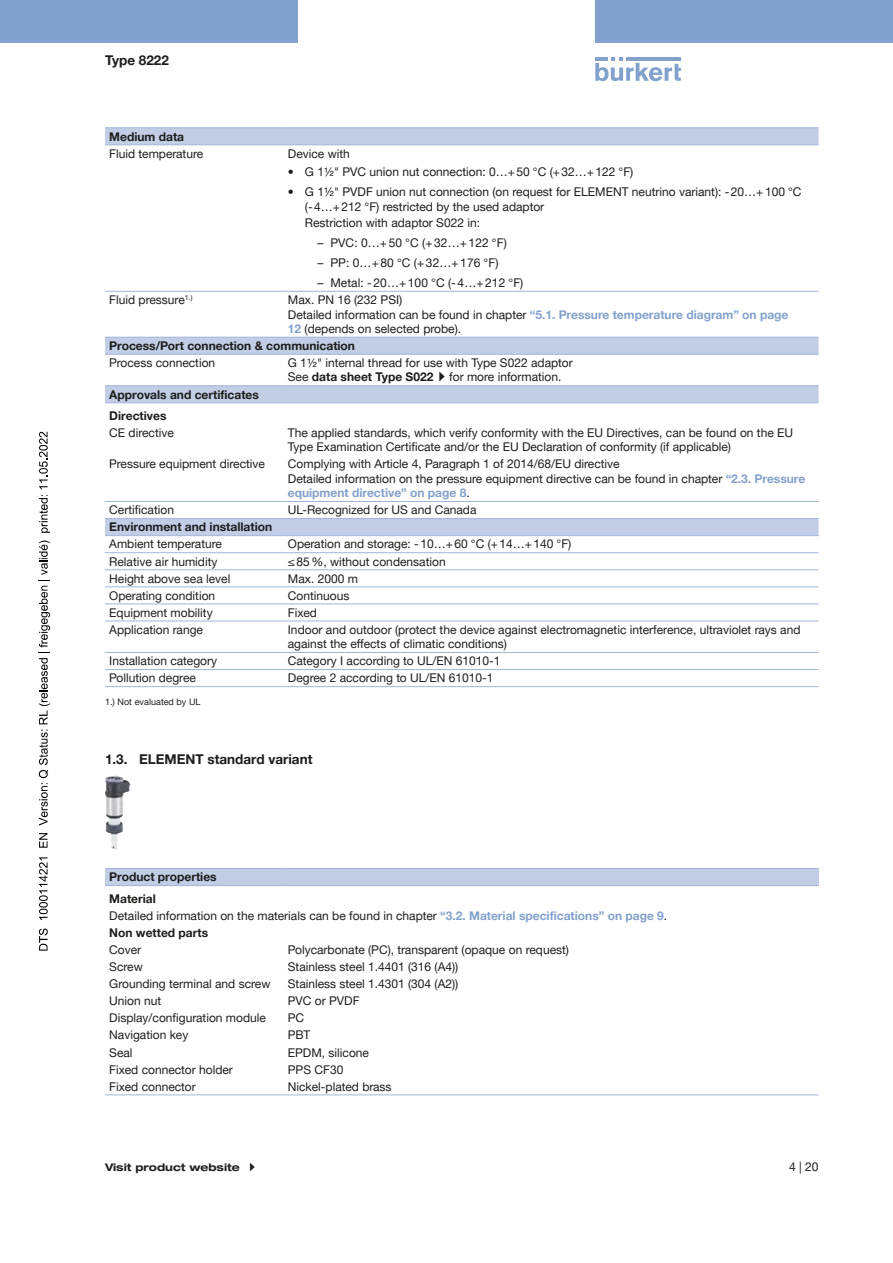
<style>
.page{position:relative;width:893px;height:1263px;background:#fff}
.page>*{position:absolute;margin:0;border:0;box-sizing:border-box;transform-origin:0 0}
.t1{font:700 13.5px "Helvetica Neue LTW1 G";color:#1d1d1b}
.t2{font:12px/14.4px "Helvetica Neue LTW1 G";color:#1d1d1b}
.t3{font:700 12px/21.3px "Helvetica Neue LTW1 G";color:#1d1d1b}
.t4{font:700 expanded 10.5px "Helvetica Neue LTW1 G";color:#1d1d1b}
.t5{font:9px "Helvetica Neue LTW1 G";letter-spacing:.005em;color:#1d1d1b}
.s1{font-weight:700;color:#82a1cc}
.s2{font-weight:700}
</style>
<div class="page">
<svg style="left:595px;top:57px;width:86px;height:24px"></svg>
<hr style="left:626px;top:57px;width:55px;height:4px;background:#82a1cc">
<div style="left:0;top:0;width:298px;height:42px;background:#82a1cc"></div>
<div style="left:595px;top:0;width:298px;height:42px;background:#82a1cc"></div>
<svg style="left:105px;top:128px;width:714px;height:407px"></svg>
<hr style="left:105px;top:518px;width:179px;height:1px;background:#a1b7d9">
<hr style="left:284px;top:518px;width:535px;height:1px;background:#a1b7d9">
<hr style="left:105px;top:291px;width:179px;height:1px;background:#a1b7d9">
<hr style="left:284px;top:291px;width:535px;height:1px;background:#a1b7d9">
<hr style="left:105px;top:337px;width:179px;height:1px;background:#a1b7d9">
<hr style="left:284px;top:337px;width:535px;height:1px;background:#a1b7d9">
<hr style="left:105px;top:385px;width:179px;height:1px;background:#a1b7d9">
<hr style="left:284px;top:385px;width:535px;height:1px;background:#a1b7d9">
<hr style="left:105px;top:587px;width:179px;height:1px;background:#a1b7d9">
<hr style="left:284px;top:587px;width:535px;height:1px;background:#a1b7d9">
<hr style="left:105px;top:569px;width:179px;height:1px;background:#a1b7d9">
<hr style="left:284px;top:569px;width:535px;height:1px;background:#a1b7d9">
<hr style="left:105px;top:604px;width:179px;height:1px;background:#a1b7d9">
<hr style="left:284px;top:604px;width:535px;height:1px;background:#a1b7d9">
<hr style="left:105px;top:621px;width:179px;height:1px;background:#a1b7d9">
<hr style="left:284px;top:621px;width:535px;height:1px;background:#a1b7d9">
<hr style="left:105px;top:652px;width:179px;height:1px;background:#a1b7d9">
<hr style="left:284px;top:652px;width:535px;height:1px;background:#a1b7d9">
<hr style="left:105px;top:669px;width:179px;height:1px;background:#a1b7d9">
<hr style="left:284px;top:669px;width:535px;height:1px;background:#a1b7d9">
<hr style="left:105px;top:145px;width:179px;height:1px;background:#a1b7d9">
<hr style="left:284px;top:145px;width:535px;height:1px;background:#a1b7d9">
<hr style="left:105px;top:686px;width:179px;height:1px;background:#a1b7d9">
<hr style="left:105px;top:501px;width:179px;height:1px;background:#a1b7d9">
<hr style="left:284px;top:501px;width:535px;height:1px;background:#a1b7d9">
<hr style="left:105px;top:354px;width:179px;height:1px;background:#a1b7d9">
<hr style="left:284px;top:354px;width:535px;height:1px;background:#a1b7d9">
<hr style="left:105px;top:535px;width:179px;height:1px;background:#a1b7d9">
<hr style="left:284px;top:535px;width:535px;height:1px;background:#a1b7d9">
<hr style="left:105px;top:403px;width:179px;height:1px;background:#a1b7d9">
<hr style="left:284px;top:403px;width:535px;height:1px;background:#a1b7d9">
<hr style="left:105px;top:127px;width:179px;height:1px;background:#a1b7d9">
<hr style="left:284px;top:127px;width:535px;height:1px;background:#a1b7d9">
<hr style="left:105px;top:552px;width:179px;height:1px;background:#a1b7d9">
<hr style="left:284px;top:552px;width:535px;height:1px;background:#a1b7d9">
<hr style="left:284px;top:686px;width:535px;height:1px;background:#a1b7d9">
<img style="left:105px;top:775px;width:26px;height:75px">
<div style="left:105px;top:868px;width:714px;height:17px;background:#c1cee6"></div>
<hr style="left:105px;top:868px;width:179px;height:1px;background:#a1b7d9">
<hr style="left:284px;top:868px;width:535px;height:1px;background:#a1b7d9">
<hr style="left:105px;top:1094px;width:179px;height:1px;background:#a1b7d9">
<hr style="left:105px;top:885px;width:179px;height:1px;background:#a1b7d9">
<hr style="left:284px;top:885px;width:535px;height:1px;background:#a1b7d9">
<hr style="left:284px;top:1094px;width:535px;height:1px;background:#a1b7d9">
<svg style="left:39px;top:928px;width:9px;height:23px"></svg>
<svg style="left:39px;top:857px;width:9px;height:63px"></svg>
<svg style="left:39px;top:833px;width:9px;height:15px"></svg>
<svg style="left:39px;top:540px;width:11px;height:285px"></svg>
<svg style="left:39px;top:495px;width:11px;height:38px"></svg>
<svg style="left:39px;top:432px;width:9px;height:57px"></svg>
<svg style="left:439px;top:372px;width:6px;height:10px"></svg>
<p class="t1" style="left:105px;top:52px;width:65px">Type 8222</p>
<p class="t3" style="left:109px;top:126px;width:76px">Medium data</p>
<p class="t2" style="left:109px;top:146px;width:96px">Fluid temperature</p>
<p class="t2" style="left:288px;top:146px;width:63px">Device with</p>
<p class="t2" style="left:288px;top:164px;width:347px">• G 1½" PVC union nut connection: 0…+50 °C (+32…+122 °F)</p>
<p class="t2" style="left:305px;top:183px;width:498px;line-height:15.8px;text-indent:-17px">• G 1½" PVDF union nut connection (on request for ELEMENT neutrino variant): -20…+100 °C (-4…+212 °F) restricted by the used adaptor<br>Restriction with adaptor S022 in:</p>
<p class="t2" style="left:318px;top:235px;width:191px">– PVC: 0…+50 °C (+32…+122 °F)</p>
<p class="t2" style="left:318px;top:255px;width:182px">– PP: 0…+80 °C (+32…+176 °F)</p>
<p class="t2" style="left:318px;top:275px;width:207px">– Metal: -20…+100 °C (-4…+212 °F)</p>
<p class="t2" style="left:109px;top:293px;width:85px">Fluid pressure<sup>1.)</sup></p>
<p class="t2" style="left:288px;top:293px;width:502px">Max. PN 16 (232 PSI)<br>Detailed information can be found in chapter <span class="s1">“5.1. Pressure temperature diagram” on page<br>12</span> (depends on selected probe).</p>
<p class="t3" style="left:109px;top:335px;width:247px">Process/Port connection &amp; communication</p>
<p class="t2" style="left:109px;top:355px;width:107px">Process connection</p>
<p class="t2" style="left:288px;top:355px;width:286px">G 1½" internal thread for use with Type S022 adaptor<br>See <span class="s2">data sheet Type S022</span></p>
<p class="t2" style="left:449px;top:370px;width:114px">for more information.</p>
<p class="t3" style="left:109px;top:384px;width:151px">Approvals and certificates<br>Directives</p>
<p class="t2" style="left:109px;top:425px;width:66px">CE directive</p>
<p class="t2" style="left:288px;top:425px;width:507px">The applied standards, which verify conformity with the EU Directives, can be found on the EU<br>Type Examination Certificate and/or the EU Declaration of conformity (if applicable)</p>
<p class="t2" style="left:109px;top:457px;width:157px">Pressure equipment directive</p>
<p class="t2" style="left:288px;top:457px;width:519px">Complying with Article 4, Paragraph 1 of 2014/68/EU directive<br>Detailed information on the pressure equipment directive can be found in chapter <span class="s1">“2.3. Pressure equipment directive” on page 8</span>.</p>
<p class="t2" style="left:109px;top:503px;width:66px">Certification</p>
<p class="t2" style="left:288px;top:503px;width:190px">UL-Recognized for US and Canada</p>
<p class="t3" style="left:109px;top:516px;width:164px">Environment and installation</p>
<p class="t2" style="left:109px;top:537px;width:114px">Ambient temperature</p>
<p class="t2" style="left:288px;top:537px;width:285px">Operation and storage: -10…+60 °C (+14…+140 °F)</p>
<p class="t2" style="left:109px;top:554px;width:110px">Relative air humidity</p>
<p class="t2" style="left:288px;top:554px;width:159px">≤85%, without condensation</p>
<p class="t2" style="left:109px;top:571px;width:123px">Height above sea level</p>
<p class="t2" style="left:288px;top:571px;width:72px">Max. 2000 m</p>
<p class="t2" style="left:109px;top:588px;width:107px">Operating condition</p>
<p class="t2" style="left:288px;top:588px;width:63px">Continuous</p>
<p class="t2" style="left:109px;top:605px;width:105px">Equipment mobility</p>
<p class="t2" style="left:288px;top:605px;width:31px">Fixed</p>
<p class="t2" style="left:109px;top:622px;width:95px">Application range</p>
<p class="t2" style="left:288px;top:622px;width:514px">Indoor and outdoor (protect the device against electromagnetic interference, ultraviolet rays and against the effects of climatic conditions)</p>
<p class="t2" style="left:109px;top:654px;width:109px">Installation category</p>
<p class="t2" style="left:288px;top:654px;width:214px">Category I according to UL/EN 61010‑1</p>
<p class="t2" style="left:109px;top:671px;width:88px">Pollution degree</p>
<p class="t2" style="left:288px;top:671px;width:207px">Degree 2 according to UL/EN 61010‑1</p>
<p class="t5" style="left:105px;top:696px;width:97px">1.) Not evaluated by UL</p>
<p class="t1" style="left:105px;top:751px;width:209px">1.3. ELEMENT standard variant</p>
<p class="t3" style="left:109px;top:866px;width:109px">Product properties<br>Material</p>
<p class="t2" style="left:109px;top:907px;width:559px;line-height:17.1px">Detailed information on the materials can be found in chapter <span class="s1">“3.2. Material specifications” on page 9</span>.<br><span class="s2">Non wetted parts</span></p>
<p class="t2" style="left:109px;top:942px;width:33px">Cover</p>
<p class="t2" style="left:288px;top:942px;width:283px">Polycarbonate (PC), transparent (opaque on request)</p>
<p class="t2" style="left:109px;top:959px;width:35px">Screw</p>
<p class="t2" style="left:288px;top:959px;width:172px">Stainless steel 1.4401 (316 (A4))</p>
<p class="t2" style="left:109px;top:977px;width:163px">Grounding terminal and screw</p>
<p class="t2" style="left:288px;top:977px;width:172px">Stainless steel 1.4301 (304 (A2))</p>
<p class="t2" style="left:109px;top:994px;width:54px">Union nut</p>
<p class="t2" style="left:288px;top:994px;width:73px">PVC or PVDF</p>
<p class="t2" style="left:109px;top:1011px;width:158px">Display/configuration module</p>
<p class="t2" style="left:288px;top:1011px;width:18px">PC</p>
<p class="t2" style="left:109px;top:1028px;width:81px">Navigation key</p>
<p class="t2" style="left:288px;top:1028px;width:24px">PBT</p>
<p class="t2" style="left:109px;top:1045px;width:25px">Seal</p>
<p class="t2" style="left:288px;top:1045px;width:83px">EPDM, silicone</p>
<p class="t2" style="left:109px;top:1062px;width:125px">Fixed connector holder</p>
<p class="t2" style="left:288px;top:1062px;width:57px">PPS CF30</p>
<p class="t2" style="left:109px;top:1079px;width:88px">Fixed connector</p>
<p class="t2" style="left:288px;top:1079px;width:105px">Nickel-plated brass</p>
<p class="t4" style="left:105px;top:1161px;width:136px">Visit product website</p>
<p class="t2" style="left:789px;top:1159px;width:31px">4 | 20</p>
</div>
